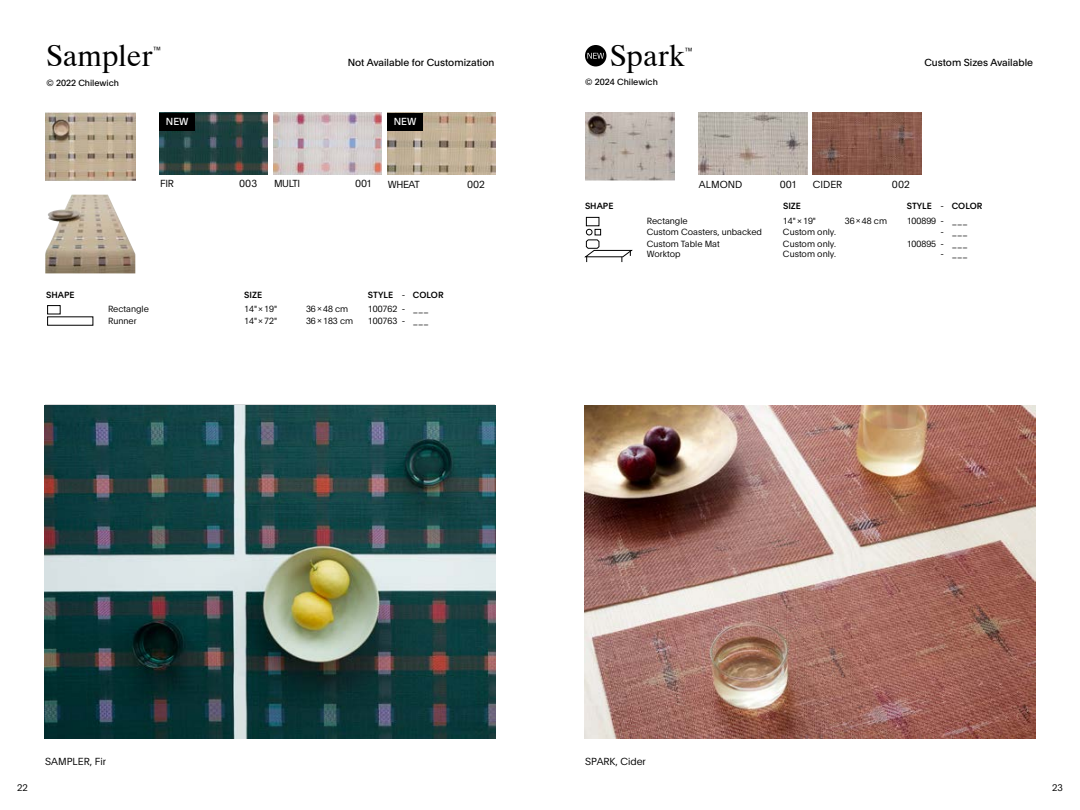
<style>
.page{position:relative;width:1080px;height:810px;background:#fff}
.page>*{position:absolute;margin:0;border:0;box-sizing:border-box;transform-origin:0 0}
.t1{font:30px "Dutch 801 BT";color:#000}
.t2{font:300 10px "Plain";color:#000}
.t3{font:10px "Plain";color:#000}
.t4{font:10px "Plain";color:#fff}
.t5{font:300 9.38px "Plain";color:#000}
.t6{font:300 8.75px "Plain";color:#000}
.t7{font:500 8.75px "Plain";color:#000}
.t8{font:8.75px "Plain";color:#000}
.s1{font-weight:300}
</style>
<div class="page">
<img style="left:699px;top:113px;width:108px;height:62px">
<img style="left:813px;top:113px;width:108px;height:62px">
<img style="left:585px;top:113px;width:90px;height:67px">
<div style="left:585px;top:45px;width:21px;height:21px;background:#000;border-radius:50%"></div>
<svg style="left:587px;top:53px;width:17px;height:6px"></svg>
<div style="left:586px;top:217px;width:13px;height:9px;border:1px solid #000"></div>
<svg style="left:584px;top:229px;width:48px;height:33px"></svg>
<img style="left:585px;top:405px;width:450px;height:333px">
<img style="left:45px;top:405px;width:450px;height:333px">
<img style="left:159px;top:113px;width:108px;height:62px">
<img style="left:273px;top:113px;width:108px;height:62px">
<img style="left:387px;top:113px;width:108px;height:62px">
<img style="left:45px;top:113px;width:90px;height:67px">
<img style="left:45px;top:195px;width:90px;height:78px">
<div style="left:159px;top:113px;width:36px;height:18px;background:#000"></div>
<div style="left:387px;top:113px;width:36px;height:18px;background:#000"></div>
<div style="left:47px;top:305px;width:13px;height:9px;border:1px solid #000"></div>
<h1 class="t1" style="left:46px;top:37px;width:108px">Sampler</h1>
<p class="t6" style="left:153px;top:44px;width:9px">™</p>
<p class="t8" style="left:46px;top:76px;width:74px">© 2022 Chilewich</p>
<p class="t3" style="left:348px;top:55px;width:148px">Not Available for Customization</p>
<p class="t4" style="left:166px;top:115px;width:24px">NEW</p>
<p class="t4" style="left:394px;top:115px;width:24px">NEW</p>
<p class="t2" style="left:160px;top:177px;width:15px">FIR</p>
<p class="t2" style="left:239px;top:177px;width:19px">003</p>
<p class="t2" style="left:274px;top:177px;width:28px">MULTI</p>
<p class="t2" style="left:355px;top:177px;width:18px">001</p>
<p class="t2" style="left:388px;top:177px;width:33px">WHEAT</p>
<p class="t2" style="left:467px;top:177px;width:19px">002</p>
<p class="t7" style="left:46px;top:288px;width:30px">SHAPE</p>
<p class="t7" style="left:244px;top:288px;width:19px">SIZE</p>
<p class="t7" style="left:368px;top:288px;width:77px">STYLE <span class="s1">-</span> COLOR</p>
<p class="t6" style="left:108px;top:303px;width:42px">Rectangle</p>
<p class="t6" style="left:244px;top:303px;width:34px">14" × 19"</p>
<p class="t6" style="left:306px;top:303px;width:44px">36 x 48 cm</p>
<p class="t6" style="left:368px;top:303px;width:62px">100762 - ___</p>
<p class="t6" style="left:108px;top:314px;width:30px">Runner</p>
<p class="t6" style="left:244px;top:314px;width:34px">14" × 72"</p>
<p class="t6" style="left:306px;top:314px;width:49px">36 x 183 cm</p>
<p class="t6" style="left:368px;top:314px;width:62px">100763 - ___</p>
<h1 class="t1" style="left:610px;top:38px;width:76px">Spark</h1>
<p class="t6" style="left:685px;top:45px;width:9px">™</p>
<p class="t8" style="left:585px;top:76px;width:74px">© 2024 Chilewich</p>
<p class="t3" style="left:924px;top:56px;width:110px">Custom Sizes Available</p>
<p class="t2" style="left:699px;top:177px;width:45px">ALMOND</p>
<p class="t2" style="left:780px;top:177px;width:18px">001</p>
<p class="t2" style="left:813px;top:177px;width:31px">CIDER</p>
<p class="t2" style="left:892px;top:177px;width:19px">002</p>
<p class="t7" style="left:585px;top:200px;width:30px">SHAPE</p>
<p class="t7" style="left:783px;top:200px;width:19px">SIZE</p>
<p class="t7" style="left:907px;top:200px;width:77px">STYLE <span class="s1">-</span> COLOR</p>
<p class="t6" style="left:647px;top:215px;width:42px">Rectangle</p>
<p class="t6" style="left:783px;top:215px;width:34px">14" × 19"</p>
<p class="t6" style="left:845px;top:215px;width:44px">36 x 48 cm</p>
<p class="t6" style="left:907px;top:215px;width:62px">100899 - ___</p>
<p class="t6" style="left:647px;top:226px;width:117px">Custom Coasters, unbacked</p>
<p class="t6" style="left:783px;top:226px;width:55px">Custom only.</p>
<p class="t6" style="left:940px;top:226px;width:29px">- ___</p>
<p class="t6" style="left:647px;top:237px;width:74px">Custom Table Mat</p>
<p class="t6" style="left:783px;top:237px;width:55px">Custom only.</p>
<p class="t6" style="left:907px;top:237px;width:62px">100895 - ___</p>
<p class="t6" style="left:647px;top:248px;width:35px">Worktop</p>
<p class="t6" style="left:783px;top:248px;width:55px">Custom only.</p>
<p class="t6" style="left:940px;top:248px;width:29px">- ___</p>
<p class="t2" style="left:45px;top:755px;width:62px">SAMPLER, Fir</p>
<p class="t2" style="left:585px;top:755px;width:62px">SPARK, Cider</p>
<p class="t5" style="left:17px;top:781px;width:12px">22</p>
<p class="t5" style="left:1052px;top:781px;width:12px">23</p>
</div>
